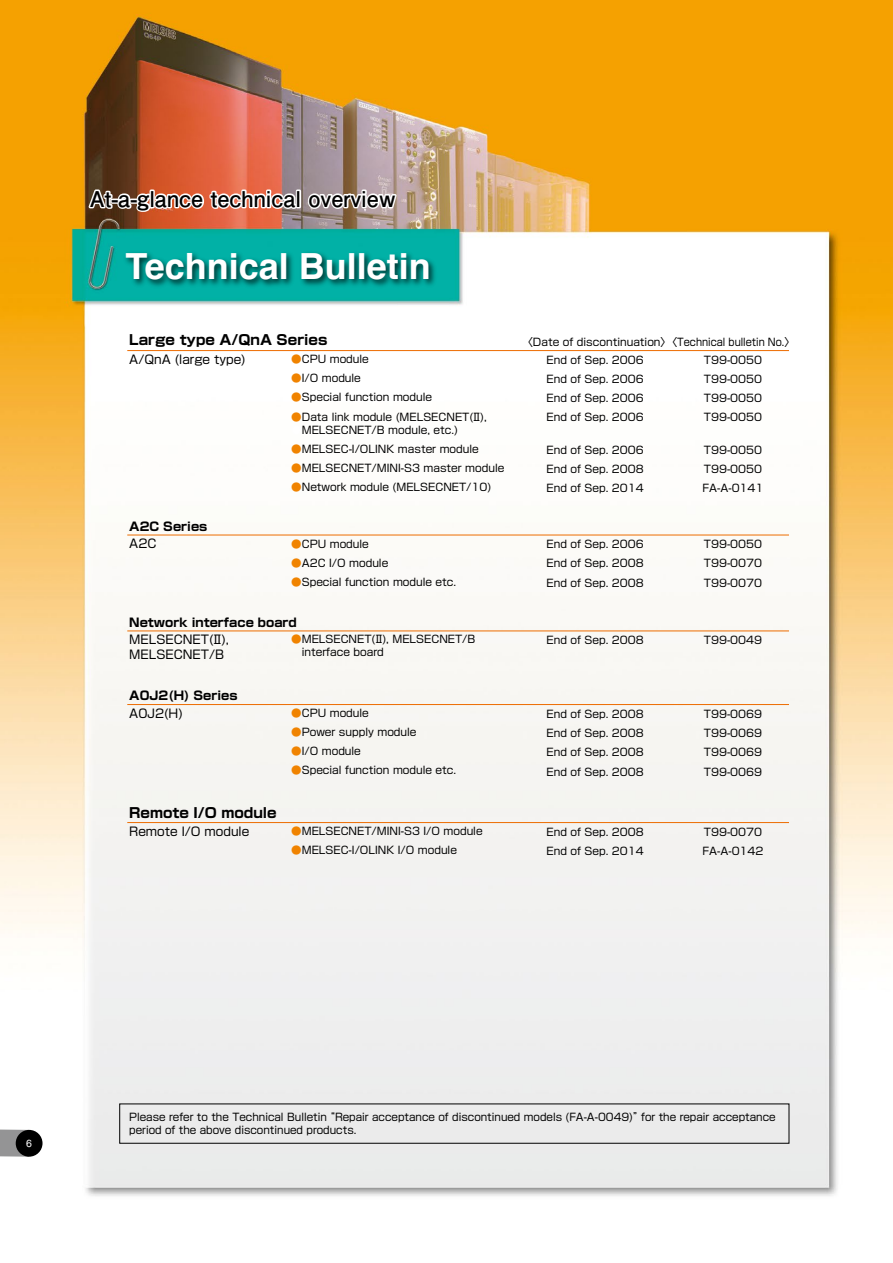
<style>
.page{position:relative;width:893px;height:1263px;background:#fff}
.page>*{position:absolute;margin:0;border:0;box-sizing:border-box;transform-origin:0 0}
.t1{font:700 36px "Helvetica";color:#fff}
.t2{font:700 21.75px "Futo Go B101 Pro";color:#000}
.t3{font:700 13.8px "Shin Go Pro";color:#000}
.t4{font:12px "Shin Go Pro";color:#000}
.t5{font:700 12px "Shin Go Pro";color:#000}
.t6{font:10.5px/19.2px "Shin Go Pro";color:#000;text-align:justify}
.t7{font:10.5px "Helvetica LT Std";color:#fff}
.s1{color:#f08300}
.s2{color:#fff}
</style>
<div class="page">
<img style="left:0;top:0;width:893px;height:1196px">
<hr style="left:127px;top:350px;width:662px;height:1px;background:#ed6c00">
<hr style="left:127px;top:631px;width:662px;height:1px;background:#ed6c00">
<hr style="left:127px;top:535px;width:662px;height:1px;background:#ed6c00">
<hr style="left:127px;top:704px;width:662px;height:1px;background:#ed6c00">
<hr style="left:127px;top:822px;width:662px;height:1px;background:#ed6c00">
<svg style="left:86px;top:185px;width:213px;height:28px"></svg>
<svg style="left:306px;top:185px;width:93px;height:32px"></svg>
<img style="left:120px;top:243px;width:322px;height:64px">
<svg style="left:0;top:1129px;width:29px;height:28px"></svg>
<div style="left:16px;top:1130px;width:27px;height:27px;background:#000;border-radius:50%"></div>
<h2 class="t2" style="left:90px;top:181px;width:307px">At-a-glance technical overview</h2>
<h1 class="t1" style="left:126px;top:245px;width:307px">Technical Bulletin</h1>
<h3 class="t3" style="left:129px;top:328px;width:200px">Large type A/QnA Series</h3>
<p class="t4" style="left:129px;top:349px;width:118px">A/QnA (large type)</p>
<p class="t6" style="left:291px;top:348px;width:79px"><span class="s1">●</span>CPU module</p>
<p class="t6" style="left:291px;top:367px;width:71px"><span class="s1">●</span>I/O module</p>
<p class="t6" style="left:291px;top:386px;width:142px"><span class="s1">●</span>Special function module</p>
<p class="t6" style="left:291px;top:406px;width:197px"><span class="s1">●</span>Data link module (MELSECNET(Ⅱ),</p>
<p class="t6" style="left:291px;top:419px;width:168px"><span class="s2">●</span>MELSECNET/B module, etc.)</p>
<p class="t6" style="left:291px;top:438px;width:189px"><span class="s1">●</span>MELSEC-I/OLINK master module</p>
<p class="t6" style="left:291px;top:457px;width:215px"><span class="s1">●</span>MELSECNET/MINI-S3 master module</p>
<p class="t6" style="left:291px;top:476px;width:202px"><span class="s1">●</span>Network module (MELSECNET/10)</p>
<p class="t5" style="left:129px;top:517px;width:80px">A2C Series</p>
<p class="t4" style="left:129px;top:534px;width:29px">A2C</p>
<p class="t6" style="left:291px;top:533px;width:79px"><span class="s1">●</span>CPU module</p>
<p class="t6" style="left:291px;top:552px;width:99px"><span class="s1">●</span>A2C I/O module</p>
<p class="t6" style="left:291px;top:571px;width:166px"><span class="s1">●</span>Special function module etc.</p>
<p class="t5" style="left:129px;top:613px;width:169px">Network interface board</p>
<p class="t4" style="left:129px;top:630px;width:101px">MELSECNET(Ⅱ),</p>
<p class="t6" style="left:291px;top:629px;width:186px"><span class="s1">●</span>MELSECNET(Ⅱ), MELSECNET/B</p>
<p class="t4" style="left:129px;top:645px;width:96px">MELSECNET/B</p>
<p class="t6" style="left:302px;top:641px;width:84px">interface board</p>
<p class="t5" style="left:129px;top:686px;width:110px">A0J2(H) Series</p>
<p class="t4" style="left:129px;top:703px;width:55px">A0J2(H)</p>
<p class="t6" style="left:291px;top:702px;width:79px"><span class="s1">●</span>CPU module</p>
<p class="t6" style="left:291px;top:721px;width:127px"><span class="s1">●</span>Power supply module</p>
<p class="t6" style="left:291px;top:740px;width:71px"><span class="s1">●</span>I/O module</p>
<p class="t6" style="left:291px;top:760px;width:166px"><span class="s1">●</span>Special function module etc.</p>
<h3 class="t3" style="left:129px;top:802px;width:149px">Remote I/O module</h3>
<p class="t4" style="left:129px;top:821px;width:122px">Remote I/O module</p>
<p class="t6" style="left:291px;top:820px;width:193px"><span class="s1">●</span>MELSECNET/MINI-S3 I/O module</p>
<p class="t6" style="left:291px;top:839px;width:167px"><span class="s1">●</span>MELSEC-I/OLINK I/O module</p>
<p class="t6" style="left:522px;top:331px;width:274px">〈Date of discontinuation〉〈Technical bulletin No.〉</p>
<p class="t6" style="left:547px;top:349px;width:99px">End of Sep. 2006<br>End of Sep. 2006<br>End of Sep. 2006<br>End of Sep. 2006</p>
<p class="t6" style="left:547px;top:439px;width:99px">End of Sep. 2006<br>End of Sep. 2008<br>End of Sep. 2014</p>
<p class="t6" style="left:704px;top:349px;width:60px">T99-0050<br>T99-0050<br>T99-0050<br>T99-0050</p>
<p class="t6" style="left:702px;top:439px;width:63px;text-align:left">T99-0050<br>T99-0050<br>FA-A-0141</p>
<p class="t6" style="left:547px;top:533px;width:99px">End of Sep. 2006<br>End of Sep. 2008<br>End of Sep. 2008</p>
<p class="t6" style="left:704px;top:533px;width:60px">T99-0050<br>T99-0070<br>T99-0070</p>
<p class="t6" style="left:547px;top:629px;width:99px">End of Sep. 2008</p>
<p class="t6" style="left:704px;top:629px;width:60px">T99-0049</p>
<p class="t6" style="left:547px;top:703px;width:99px">End of Sep. 2008<br>End of Sep. 2008<br>End of Sep. 2008<br>End of Sep. 2008</p>
<p class="t6" style="left:704px;top:703px;width:60px">T99-0069<br>T99-0069<br>T99-0069<br>T99-0069</p>
<p class="t6" style="left:547px;top:821px;width:99px">End of Sep. 2008<br>End of Sep. 2014</p>
<p class="t6" style="left:702px;top:821px;width:63px">T99-0070<br>FA-A-0142</p>
<p class="t7" style="left:26px;top:1137px;width:7px">6</p>
<p class="t6" style="left:129px;top:1110px;width:648px;line-height:12.6px">Please refer to the Technical Bulletin “Repair acceptance of discontinued models (FA-A-0049)”for the repair acceptance period of the above discontinued products.</p>
</div>
